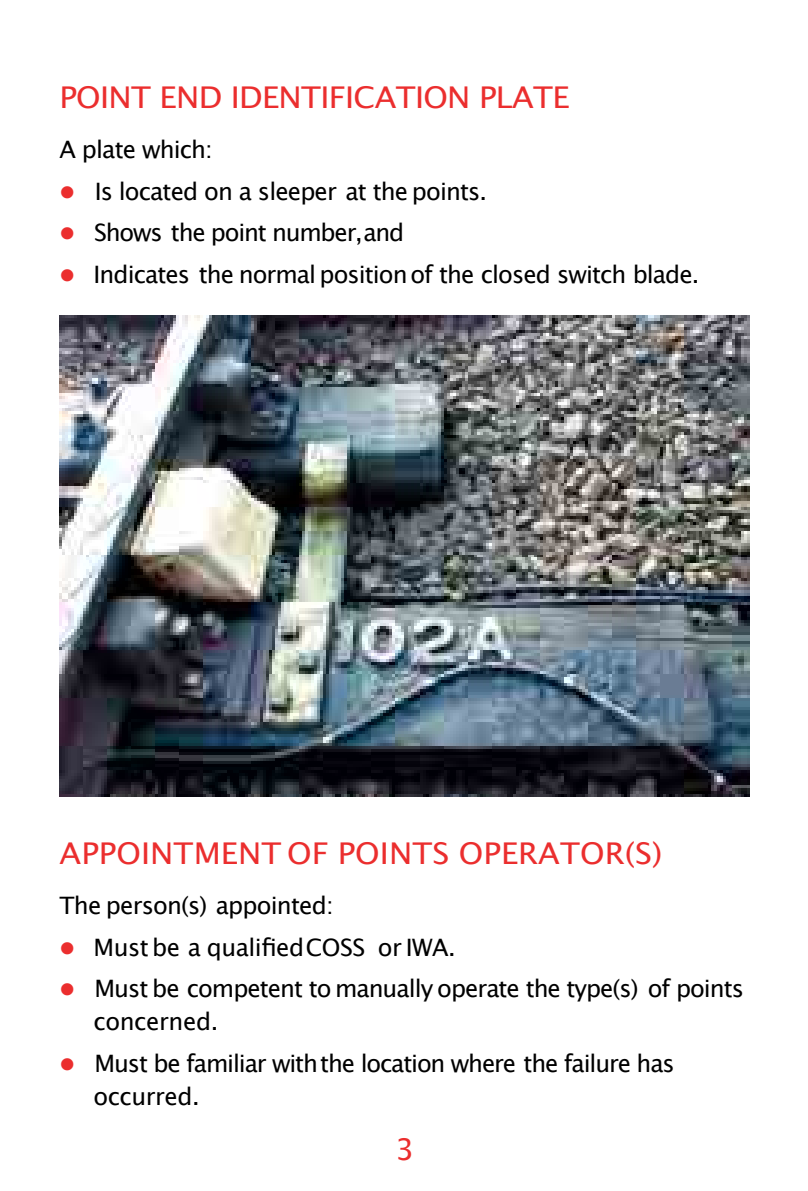
<style>
.page{position:relative;width:808px;height:1191px;background:#fff}
.page>*{position:absolute;margin:0;border:0;box-sizing:border-box;transform-origin:0 0}
.t1{font:30px "Lucida Grande";letter-spacing:-.01em;color:#eb2e2e;scale:1.05 1}
.t2{font:30px "Lucida Grande";letter-spacing:-.01em;color:#eb2e2e}
.t3{font:24px/33px "Lucida Grande";letter-spacing:-.04em;color:#000}
.s1{color:#eb2e2e}
</style>
<div class="page">
<img style="left:60px;top:315px;width:689px;height:481px">
<p class="t1" style="left:60px;top:84px;width:487px">POINT END IDENTIFICATION PLATE</p>
<p class="t3" style="left:60px;top:135px;width:155px">A plate which:</p>
<p class="t3" style="left:60px;top:176px;width:429px"><span class="s1">●</span> Is located on a sleeper at the points.</p>
<p class="t3" style="left:60px;top:217px;width:346px"><span class="s1">●</span> Shows the point number,and</p>
<p class="t3" style="left:60px;top:259px;width:641px"><span class="s1">●</span> Indicates the normal positionof the closed switch blade.</p>
<p class="t1" style="left:60px;top:840px;width:576px">APPOINTMENT OF POINTS OPERATOR(S)</p>
<p class="t3" style="left:60px;top:890px;width:276px">The person(s) appointed:</p>
<p class="t3" style="left:60px;top:932px;width:398px"><span class="s1">●</span> Must be a qualifiedCOSS or IWA.</p>
<p class="t3" style="left:94px;top:973px;width:652px;text-indent:-34px"><span class="s1">●</span> Must be competent to manually operate the type(s) of points concerned.</p>
<p class="t3" style="left:94px;top:1048px;width:583px;text-indent:-34px"><span class="s1">●</span> Must be familiar withthe location where the failure has occurred.</p>
<p class="t2" style="left:396px;top:1136px;width:20px">3</p>
</div>
